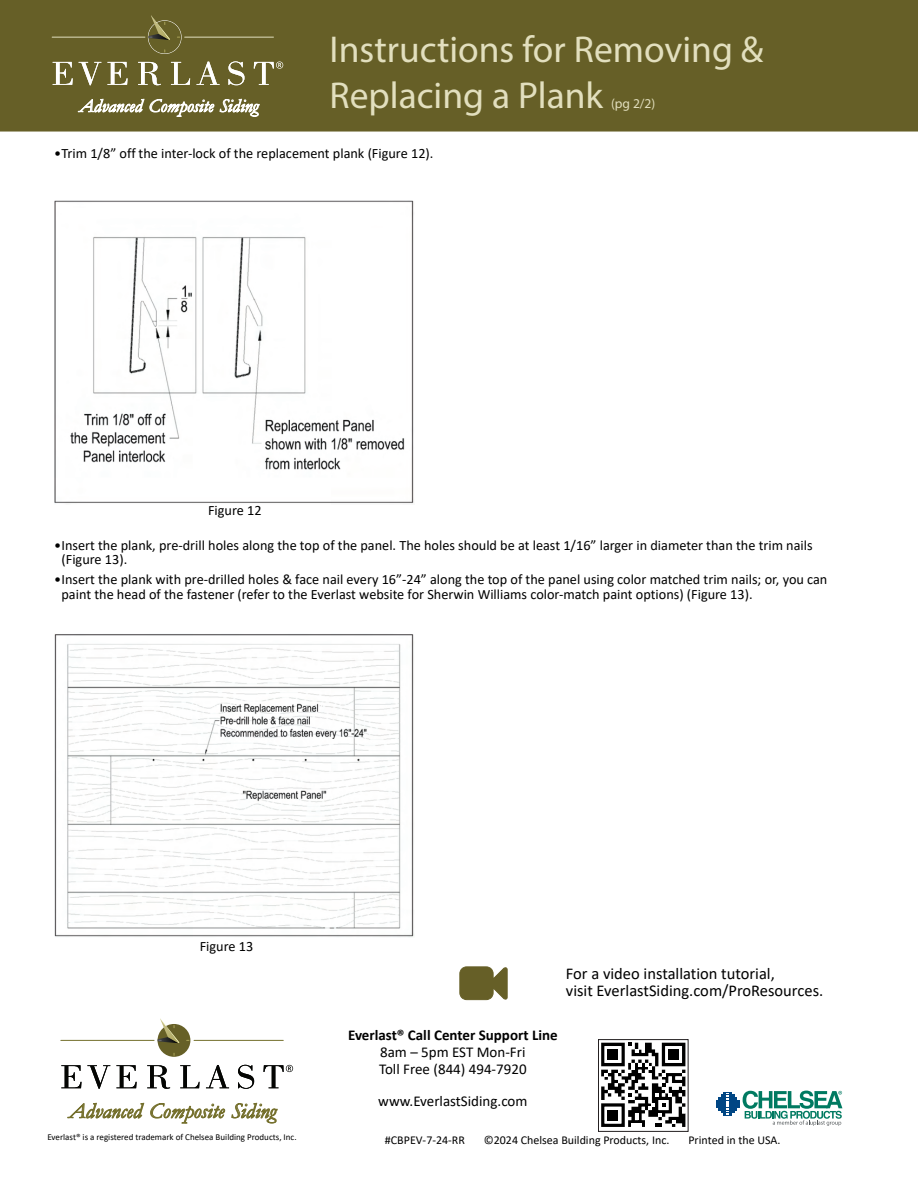
<style>
.page{position:relative;width:918px;height:1188px;background:#fff}
.page>*{position:absolute;margin:0;border:0;box-sizing:border-box;transform-origin:0 0}
.t1{font:37.5px/46.5px "Myriad Pro";color:#e2dfbe}
.t2{font:italic 21.75px "Garamond";letter-spacing:.005em;color:#75702d}
.t3{font:italic 18.75px "Garamond";letter-spacing:.005em;color:#fff}
.t4{font:16.5px/16.5px "Calibri";color:#000}
.t5{font:15px/17.1px "Calibri";color:#000}
.t6{font:700 15px "Calibri";color:#000}
.t7{font:14.25px/14.2px "Calibri";color:#000}
.t8{font:13.5px "Myriad Pro";color:#e2dfbe}
.t9{font:12px "Calibri";color:#000}
.t10{font:9px "Calibri";color:#000}
</style>
<div class="page">
<div style="left:157px;top:1024px;width:34px;height:33px;border:1px solid #fff;border-radius:50%"></div>
<div style="left:158px;top:1024px;width:32px;height:33px;background:#666027;border-radius:50%"></div>
<hr style="left:194px;top:1040px;width:89px;height:1px;background:#75702d">
<svg style="left:158px;top:1018px;width:21px;height:25px"></svg>
<hr style="left:61px;top:1040px;width:93px;height:1px;background:#75702d">
<svg style="left:61px;top:1065px;width:49px;height:24px"></svg>
<svg style="left:116px;top:1065px;width:21px;height:23px"></svg>
<svg style="left:147px;top:1065px;width:23px;height:24px"></svg>
<svg style="left:180px;top:1065px;width:20px;height:23px"></svg>
<svg style="left:206px;top:1065px;width:23px;height:23px"></svg>
<svg style="left:238px;top:1065px;width:16px;height:24px"></svg>
<svg style="left:263px;top:1065px;width:30px;height:23px"></svg>
<div style="left:1px;top:0;width:916px;height:130px;background:#665f27"></div>
<div style="left:148px;top:21px;width:33px;height:33px;border:1px solid #fff;border-radius:50%"></div>
<div style="left:148px;top:21px;width:33px;height:32px;background:#666027;border-radius:50%"></div>
<hr style="left:185px;top:37px;width:88px;height:1px;background:#e2dfbe">
<svg style="left:148px;top:15px;width:22px;height:25px"></svg>
<hr style="left:52px;top:37px;width:93px;height:1px;background:#e2dfbe">
<svg style="left:53px;top:62px;width:20px;height:23px"></svg>
<svg style="left:79px;top:62px;width:22px;height:23px"></svg>
<svg style="left:107px;top:62px;width:21px;height:23px"></svg>
<svg style="left:138px;top:62px;width:23px;height:23px"></svg>
<svg style="left:171px;top:62px;width:19px;height:23px"></svg>
<svg style="left:197px;top:62px;width:23px;height:23px"></svg>
<svg style="left:228px;top:61px;width:17px;height:24px"></svg>
<svg style="left:254px;top:61px;width:29px;height:24px"></svg>
<svg style="left:716px;top:1091px;width:126px;height:35px"></svg>
<svg style="left:601px;top:1043px;width:84px;height:84px"></svg>
<div style="left:598px;top:1039px;width:90px;height:93px;border:1px solid #231f20"></div>
<hr style="left:0;top:0;width:1px;height:131px;background:#665f27">
<hr style="left:917px;top:0;width:1px;height:131px;background:#665f27">
<hr style="left:0;top:130px;width:918px;height:1px;background:#665f27">
<svg style="left:460px;top:967px;width:47px;height:33px;background:#756e3c"></svg>
<img style="left:54px;top:201px;width:360px;height:303px">
<img style="left:54px;top:634px;width:360px;height:303px">
<h3 class="t3" style="left:80px;top:93px;width:180px">Advanced Composite Siding</h3>
<h1 class="t1" style="left:329px;top:25px;width:436px">Instructions for Removing &amp;<br>Replacing a Plank</h1>
<p class="t8" style="left:611px;top:95px;width:46px">(pg 2/2)</p>
<p class="t7" style="left:54px;top:145px;width:381px">•Trim 1/8” off the inter-lock of the replacement plank (Figure 12).</p>
<p class="t7" style="left:208px;top:503px;width:55px">Figure 12</p>
<p class="t7" style="left:62px;top:538px;width:753px;text-indent:-8px">•Insert the plank, pre-drill holes along the top of the panel. The holes should be at least 1/16” larger in diameter than the trim nails (Figure 13).</p>
<p class="t7" style="left:61px;top:572px;width:767px;text-indent:-7px">•Insert the plank with pre-drilled holes &amp; face nail every 16”-24” along the top of the panel using color matched trim nails; or, you can paint the head of the fastener (refer to the Everlast website for Sherwin Williams color-match paint options) (Figure 13).</p>
<p class="t7" style="left:200px;top:938px;width:55px">Figure 13</p>
<h2 class="t2" style="left:69px;top:1096px;width:208px">Advanced Composite Siding</h2>
<p class="t10" style="left:47px;top:1131px;width:251px">Everlast® is a registered trademark of Chelsea Building Products, Inc.</p>
<p class="t4" style="left:566px;top:965px;width:259px">For a video installation tutorial,<br>visit EverlastSiding.com/ProResources.</p>
<p class="t6" style="left:348px;top:1024px;width:211px">Everlast® Call Center Support Line</p>
<p class="t5" style="left:379px;top:1043px;width:149px">8am – 5pm EST Mon-Fri<br>Toll Free (844) 494-7920</p>
<p class="t5" style="left:378px;top:1092px;width:151px">www.EverlastSiding.com</p>
<p class="t9" style="left:484px;top:1132px;width:187px">©2024 Chelsea Building Products, Inc.</p>
<p class="t9" style="left:688px;top:1132px;width:94px">Printed in the USA.</p>
<p class="t9" style="left:385px;top:1132px;width:82px">#CBPEV-7-24-RR</p>
</div>
